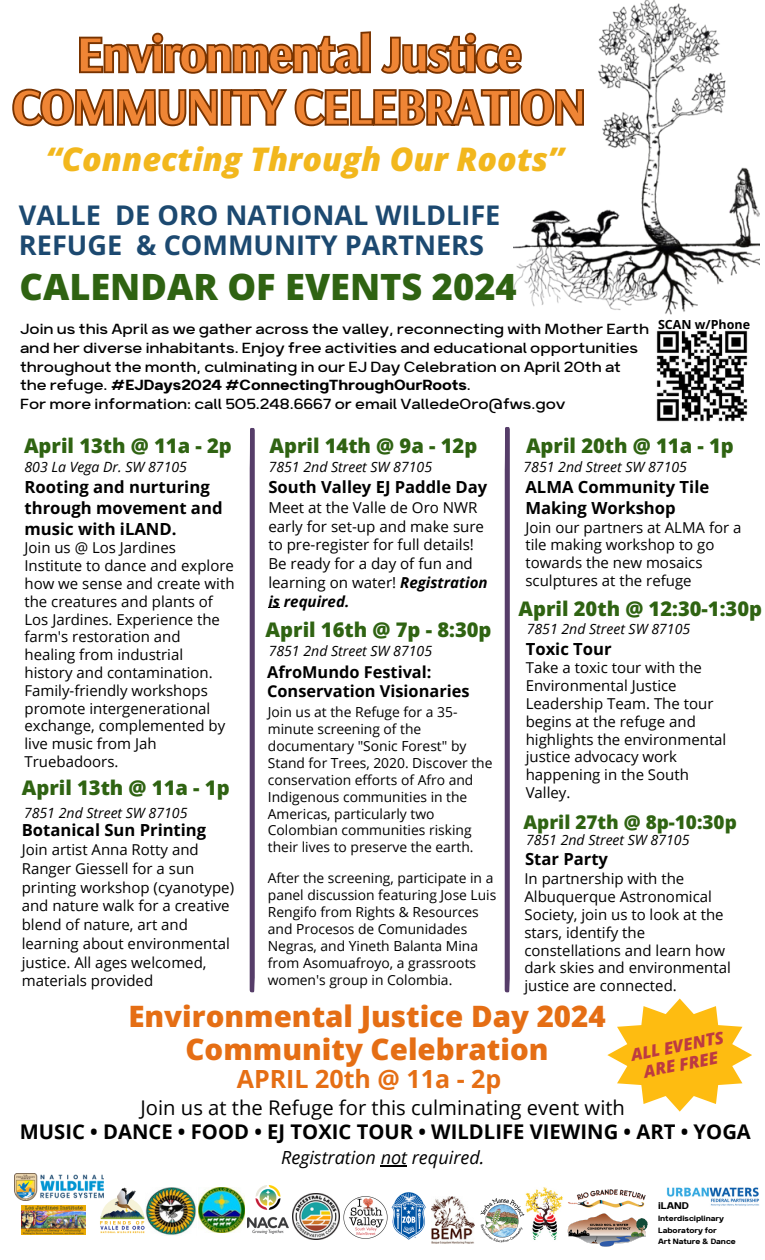
<style>
.page{position:relative;width:765px;height:1260px;background:#fff}
.page>*{position:absolute;margin:0;border:0;box-sizing:border-box;transform-origin:0 0}
.t1{font:700 50.38px/52.5px "Arsenal";letter-spacing:-.02em;color:#ef8535;text-align:center}
.t2{font:800 36.25px "Open Sans";color:#2f6312}
.t3{font:italic 800 32.5px "Open Sans";color:#f2b71d}
.t4{font:800 29.5px/33.1px "Open Sans";color:#e56e14;text-align:center}
.t5{font:700 27.12px/31px "Open Sans";color:#1c4970}
.t6{font:700 25px "Open Sans";color:#e56e14}
.t7{font:700 20.25px "Open Sans";color:#000}
.t8{font:20.25px "Open Sans";color:#000}
.t9{font:800 20.12px "Open Sans";color:#2f6312}
.t10{font:800 18.88px "Open Sans";color:#2f6312}
.t11{font:italic 18.12px "Open Sans";color:#000}
.t12{font:300 17.5px/18.8px "Breul Grotesk A";color:#000}
.t13{font:italic 800 16.75px/18.9px "Open Sans";color:#bd3a42;text-align:center}
.t14{font:700 16.62px/20.6px "Open Sans";color:#000}
.t15{font:700 16.38px/19.8px "Open Sans";color:#000}
.t16{font:15.12px/18.8px "Open Sans";color:#000}
.t17{font:15px/17.8px "Open Sans";color:#000}
.t18{font:italic 14.12px "Open Sans";color:#000}
.t19{font:13.88px/16.9px "Open Sans";color:#000}
.t20{font:700 12.5px "Open Sans";color:#000}
.t21{font:11.62px "Breul Grotesk A";color:#000}
.t22{font:9.12px "Breul Grotesk A";color:#000}
.s1{font-weight:400}
.s2{font-weight:700;font-style:italic}
</style>
<div class="page">
<div style="left:250px;top:430px;width:5px;height:560px;background:#563d69"></div>
<img style="left:100px;top:1186px;width:45px;height:48px">
<img style="left:14px;top:1173px;width:89px;height:27px">
<img style="left:199px;top:1188px;width:45px;height:45px">
<img style="left:292px;top:1193px;width:47px;height:47px">
<img style="left:22px;top:1205px;width:63px;height:30px">
<img style="left:432px;top:1196px;width:41px;height:47px">
<img style="left:145px;top:1188px;width:52px;height:48px">
<img style="left:531px;top:1187px;width:32px;height:53px">
<div style="left:505px;top:429px;width:5px;height:561px;background:#563d69"></div>
<img style="left:567px;top:1221px;width:81px;height:26px">
<img style="left:656px;top:331px;width:92px;height:91px">
<svg style="left:607px;top:999px;width:145px;height:113px"></svg>
<img style="left:513px;top:0;width:247px;height:331px">
<img style="left:391px;top:1192px;width:41px;height:50px">
<img style="left:248px;top:1185px;width:40px;height:48px">
<img style="left:568px;top:1189px;width:79px;height:40px">
<img style="left:666px;top:1187px;width:94px;height:19px">
<img style="left:343px;top:1196px;width:45px;height:43px">
<svg style="left:268px;top:607px;width:12px;height:1px"></svg>
<hr style="left:381px;top:1165px;width:26px;height:2px;background:#000">
<svg style="left:79px;top:14px;width:445px;height:63px"></svg>
<svg style="left:12px;top:86px;width:574px;height:43px"></svg>
<img style="left:473px;top:1193px;width:58px;height:51px">
<h3 class="t1" style="left:12px;top:26px;width:575px">Environmental Justice<br>COMMUNITY CELEBRATION</h3>
<p class="t3" style="left:46px;top:137px;width:520px">“Connecting Through Our Roots”</p>
<p class="t5" style="left:19px;top:198px;width:483px">VALLE DE ORO NATIONAL WILDLIFE<br>REFUGE &amp; COMMUNITY PARTNERS</p>
<h6 class="t2" style="left:20px;top:262px;width:499px">CALENDAR OF EVENTS 2024</h6>
<h6 class="t12" style="left:20px;top:318px;width:631px">Join us this April as we gather across the valley, reconnecting with Mother Earth and her diverse inhabitants. Enjoy free activities and educational opportunities throughout the month, culminating in our EJ Day Celebration on April 20th at the refuge. <span class="s1">#EJDays2024 #ConnectingThroughOurRoots</span>.</h6>
<h6 class="t12" style="left:20px;top:393px;width:547px">For more information: call 505.248.6667 or email ValledeOro@fws.gov</h6>
<p class="t20" style="left:658px;top:315px;width:94px">SCAN w/Phone</p>
<p class="t9" style="left:24px;top:431px;width:209px">April 13th @ 11a - 2p</p>
<p class="t18" style="left:24px;top:457px;width:164px">803 La Vega Dr. SW 87105</p>
<p class="t14" style="left:24px;top:476px;width:200px">Rooting and nurturing through movement and music with iLAND.</p>
<p class="t17" style="left:24px;top:539px;width:212px">Join us @ Los Jardines<br>Institute to dance and explore how we sense and create with the creatures and plants of<br>Los Jardines. Experience the farm's restoration and healing from industrial history and contamination.<br>Family-friendly workshops promote intergenerational exchange, complemented by live music from Jah<br>Truebadoors.</p>
<h6 class="t9" style="left:22px;top:773px;width:209px">April 13th @ 11a - 1p</h6>
<p class="t18" style="left:24px;top:803px;width:165px">7851 2nd Street SW 87105</p>
<p class="t14" style="left:22px;top:819px;width:186px">Botanical Sun Printing</p>
<p class="t17" style="left:22px;top:840px;width:214px;line-height:18.8px">Join artist Anna Rotty and<br>Ranger Giessell for a sun printing workshop (cyanotype) and nature walk for a creative blend of nature, art and learning about environmental justice. All ages welcomed, materials provided</p>
<p class="t9" style="left:269px;top:431px;width:209px">April 14th @ 9a - 12p</p>
<p class="t9" style="left:526px;top:431px;width:209px">April 20th @ 11a - 1p</p>
<p class="t14" style="left:525px;top:476px;width:185px">ALMA Community Tile<br>Making Workshop</p>
<p class="t17" style="left:525px;top:518px;width:218px">Join our partners at ALMA for a tile making workshop to go towards the new mosaics sculptures at the refuge</p>
<p class="t9" style="left:519px;top:594px;width:245px">April 20th @ 12:30-1:30p</p>
<p class="t14" style="left:526px;top:638px;width:88px">Toxic Tour</p>
<p class="t17" style="left:526px;top:659px;width:202px">Take a toxic tour with the<br>Environmental Justice<br>Leadership Team. The tour begins at the refuge and highlights the environmental justice advocacy work happening in the South<br>Valley.</p>
<p class="t18" style="left:269px;top:457px;width:165px">7851 2nd Street SW 87105</p>
<p class="t18" style="left:524px;top:457px;width:165px">7851 2nd Street SW 87105</p>
<p class="t14" style="left:268px;top:476px;width:220px">South Valley EJ Paddle Day</p>
<p class="t16" style="left:268px;top:498px;width:221px">Meet at the Valle de Oro NWR early for set-up and make sure to pre-register for full details!<br>Be ready for a day of fun and learning on water! <span class="s2">Registration is required.</span></p>
<p class="t9" style="left:266px;top:615px;width:227px">April 16th @ 7p - 8:30p</p>
<p class="t18" style="left:527px;top:619px;width:165px">7851 2nd Street SW 87105</p>
<p class="t18" style="left:269px;top:641px;width:165px">7851 2nd Street SW 87105</p>
<p class="t15" style="left:267px;top:661px;width:204px">AfroMundo Festival:<br>Conservation Visionaries</p>
<p class="t19" style="left:268px;top:704px;width:226px">Join us at the Refuge for a 35- minute screening of the documentary "Sonic Forest" by<br>Stand for Trees, 2020. Discover the conservation efforts of Afro and<br>Indigenous communities in the<br>Americas, particularly two<br>Colombian communities risking their lives to preserve the earth.</p>
<p class="t19" style="left:268px;top:869px;width:230px">After the screening, participate in a panel discussion featuring Jose Luis<br>Rengifo from Rights &amp; Resources and Procesos de Comunidades<br>Negras, and Yineth Balanta Mina from Asomuafroyo, a grassroots women's group in Colombia.</p>
<p class="t10" style="left:524px;top:808px;width:215px">April 27th @ 8p-10:30p</p>
<h5 class="t17" style="left:524px;top:870px;width:208px">In partnership with the<br>Albuquerque Astronomical<br>Society, join us to look at the stars, identify the constellations and learn how dark skies and environmental justice are connected.</h5>
<p class="t18" style="left:526px;top:830px;width:165px">7851 2nd Street SW 87105</p>
<p class="t14" style="left:525px;top:848px;width:84px">Star Party</p>
<p class="t4" style="left:128px;top:999px;width:479px">Environmental Justice Day 2024<br>Community Celebration</p>
<p class="t6" style="left:237px;top:1062px;width:266px">APRIL 20th @ 11a - 2p</p>
<p class="t13" style="left:629px;top:1045px;width:96px;rotate:-11deg">ALL EVENTS<br>ARE FREE</p>
<h6 class="t8" style="left:141px;top:1093px;width:486px">Join us at the Refuge for this culminating event with</h6>
<p class="t7" style="left:20px;top:1118px;width:733px">MUSIC • DANCE • FOOD • EJ TOXIC TOUR • WILDLIFE VIEWING • ART • YOGA</p>
<h6 class="t11" style="left:281px;top:1145px;width:205px">Registration not required.</h6>
<p class="t21" style="left:658px;top:1196px;width:32px">iLAND</p>
<p class="t22" style="left:658px;top:1211px;width:68px">Interdisciplinary</p>
<p class="t22" style="left:658px;top:1223px;width:60px">Laboratory for</p>
<p class="t22" style="left:658px;top:1234px;width:79px">Art Nature &amp; Dance</p>
</div>
